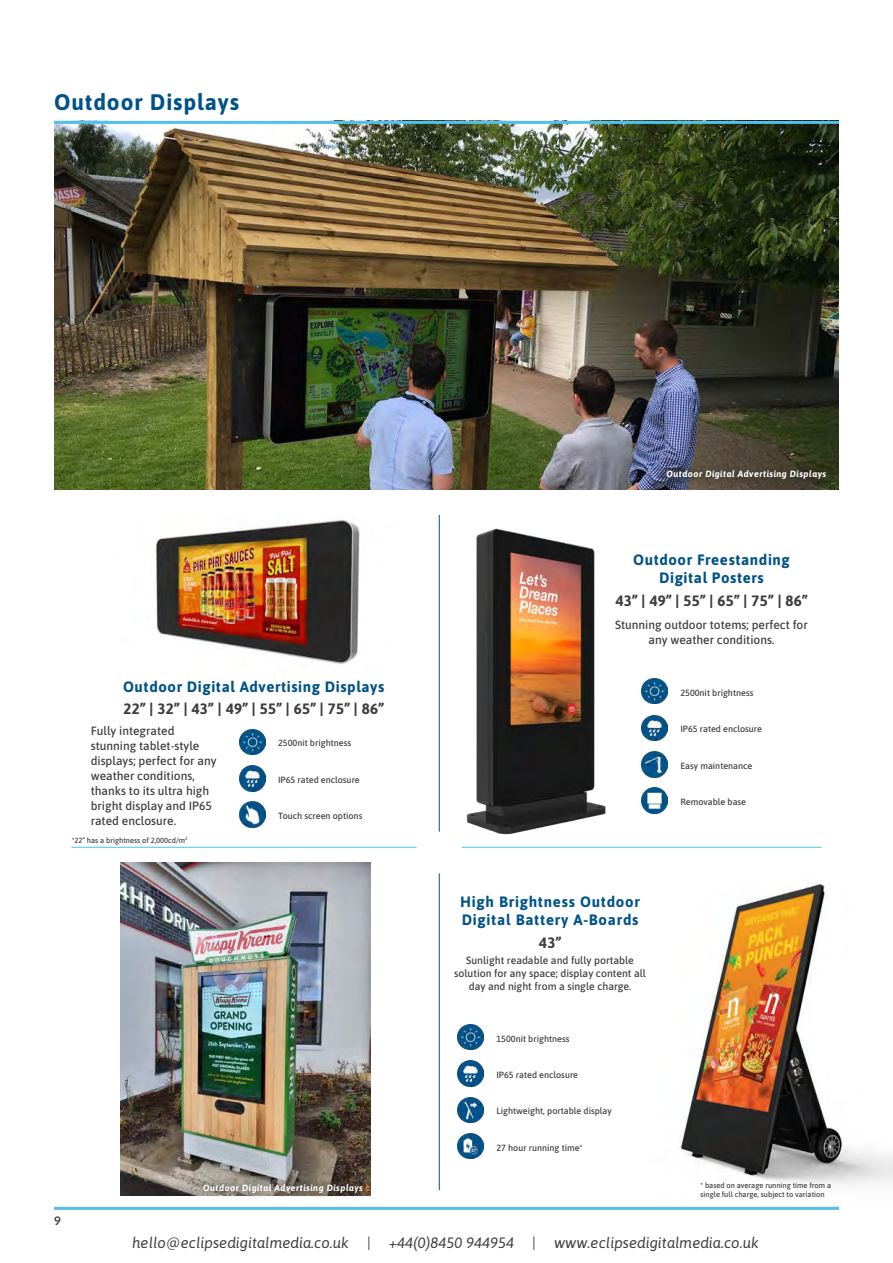
<style>
.page{position:relative;width:893px;height:1263px;background:#fff}
.page>*{position:absolute;margin:0;border:0;box-sizing:border-box;transform-origin:0 0}
.t1{font:700 22.5px "Asap";letter-spacing:.04em;color:#005387}
.t2{font:700 15px/18px "Asap";letter-spacing:.04em;color:#005387;text-align:center}
.t3{font:italic 15px "Asap";color:#3e3e3e}
.t4{font:700 15px "Asap";letter-spacing:.02em;color:#3e3e3e}
.t5{font:500 12px/15px "Asap";color:#3e3e3e;text-align:center}
.t6{font:700 12px "Lato";color:#3e3e3e}
.t7{font:500 10.5px/12.6px "Asap";color:#3e3e3e;text-align:center}
.t8{font:500 9px "Asap";color:#3e3e3e}
.t9{font:italic 700 9px "Asap";letter-spacing:.05em;color:#fff}
.t10{font:500 7.5px/9px "Asap";color:#3e3e3e}
</style>
<div class="page">
<img style="left:678px;top:882px;width:215px;height:303px">
<img style="left:461px;top:528px;width:361px;height:319px">
<img style="left:54px;top:124px;width:785px;height:365px">
<hr style="left:54px;top:1207px;width:785px;height:3px;background:#52bfed">
<hr style="left:54px;top:121px;width:785px;height:3px;background:#52bfed">
<img style="left:155px;top:520px;width:205px;height:144px">
<hr style="left:439px;top:515px;width:1px;height:317px;background:#005387">
<hr style="left:439px;top:873px;width:1px;height:317px;background:#005387">
<hr style="left:71px;top:847px;width:346px;height:1px;background:#52bfed">
<hr style="left:462px;top:847px;width:360px;height:1px;background:#52bfed">
<div style="left:659px;top:463px;width:174px;height:24px;background:#231f20;opacity:.9"></div>
<img style="left:120px;top:863px;width:250px;height:332px">
<img style="left:239px;top:729px;width:26px;height:26px">
<img style="left:239px;top:765px;width:26px;height:26px">
<img style="left:239px;top:802px;width:26px;height:25px">
<img style="left:642px;top:678px;width:25px;height:26px">
<img style="left:642px;top:715px;width:25px;height:26px">
<img style="left:642px;top:751px;width:25px;height:26px">
<img style="left:642px;top:788px;width:25px;height:25px">
<img style="left:458px;top:1024px;width:25px;height:26px">
<img style="left:458px;top:1061px;width:25px;height:25px">
<img style="left:458px;top:1097px;width:25px;height:25px">
<img style="left:458px;top:1133px;width:25px;height:26px">
<div style="left:196px;top:1177px;width:174px;height:23px;background:#231f20;opacity:.9"></div>
<p class="t1" style="left:54px;top:86px;width:186px">Outdoor Displays</p>
<p class="t2" style="left:123px;top:677px;width:263px">Outdoor Digital Advertising Displays</p>
<p class="t4" style="left:124px;top:698px;width:262px">22” | 32” | 43” | 49” | 55” | 65” | 75” | 86”</p>
<p class="t5" style="left:91px;top:723px;width:127px;text-align:left">Fully integrated stunning tablet-style displays; perfect for any weather conditions, thanks to its ultra high bright display and IP65 rated enclosure.</p>
<p class="t10" style="left:72px;top:835px;width:117px">*22” has a brightness of 2,000cd/m<sup>2</sup></p>
<p class="t8" style="left:278px;top:737px;width:75px">2500nit brightness</p>
<p class="t8" style="left:278px;top:773px;width:83px">IP65 rated enclosure</p>
<p class="t8" style="left:278px;top:810px;width:86px">Touch screen options</p>
<h3 class="t6" style="left:54px;top:1211px;width:8px">9</h3>
<p class="t9" style="left:203px;top:1181px;width:161px">Outdoor Digital Advertising Displays</p>
<p class="t9" style="left:666px;top:468px;width:161px">Outdoor Digital Advertising Displays</p>
<p class="t2" style="left:633px;top:550px;width:158px">Outdoor Freestanding<br>Digital Posters</p>
<p class="t4" style="left:615px;top:590px;width:194px">43” | 49” | 55” | 65” | 75” | 86”</p>
<p class="t5" style="left:615px;top:617px;width:194px">Stunning outdoor totems; perfect for any weather conditions.</p>
<p class="t8" style="left:680px;top:686px;width:75px">2500nit brightness</p>
<p class="t8" style="left:680px;top:723px;width:83px">IP65 rated enclosure</p>
<p class="t8" style="left:680px;top:759px;width:74px">Easy maintenance</p>
<p class="t8" style="left:680px;top:796px;width:67px">Removable base</p>
<p class="t2" style="left:460px;top:892px;width:181px;text-align:left">High Brightness Outdoor<br>Digital Battery A-Boards</p>
<p class="t4" style="left:539px;top:932px;width:24px">43”</p>
<p class="t7" style="left:454px;top:954px;width:193px">Sunlight readable and fully portable solution for any space; display content all day and night from a single charge.</p>
<p class="t8" style="left:496px;top:1032px;width:75px">1500nit brightness</p>
<p class="t8" style="left:496px;top:1068px;width:83px">IP65 rated enclosure</p>
<p class="t8" style="left:496px;top:1105px;width:117px">Lightweight, portable display</p>
<p class="t8" style="left:496px;top:1141px;width:88px">27 hour running time*</p>
<p class="t10" style="left:700px;top:1181px;width:132px">* based on average running time from a single full charge, subject to variation</p>
<p class="t3" style="left:132px;top:1233px;width:628px">hello@eclipsedigitalmedia.co.uk | +44(0)8450 944954 | www.eclipsedigitalmedia.co.uk</p>
</div>
